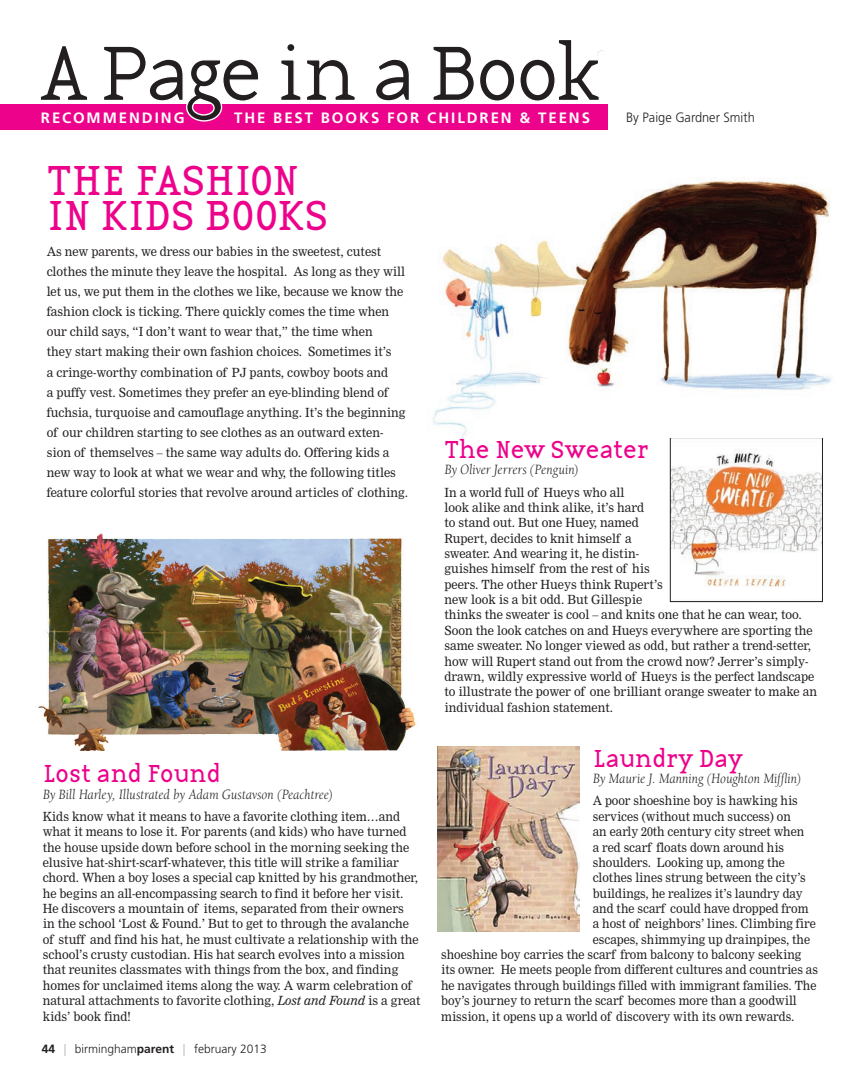
<style>
.page{position:relative;width:864px;height:1080px;background:#fff}
.page>*{position:absolute;margin:0;border:0;box-sizing:border-box;transform-origin:0 0}
.t1{font:81.45px "Base Twelve Serif";letter-spacing:-.09em;color:#231f20}
.t2{font:43.5px/34.7px "Base Twelve Serif";color:#ed028c}
.t3{font:25.5px "Base Twelve Serif";letter-spacing:-.04em;color:#ed028c}
.t4{font:700 15px "Frutiger LT Std";letter-spacing:.13em;color:#fff}
.t5{font:13.8px "Berkeley Oldstyle Book Italic DTC";letter-spacing:-.01em;color:#231f20;scale:.91 1}
.t6{font:300 13.5px "Frutiger LT Std";color:#231f20;scale:.95 1}
.t7{font:12.3px/15.3px "Nimrod Cyr";color:#231f20;scale:.96 1}
.t8{font:12.3px "Nimrod Cyr";color:#231f20;scale:.94 1}
.t9{font:300 12px "Frutiger LT Std";color:#231f20}
.s1{font-family:"Nimrod Cyr MT Inclined"}
.s2{font-weight:700}
.s3{font-stretch:condensed;color:#939598}
</style>
<div class="page">
<div style="left:0;top:104px;width:608px;height:25px;background:#ed028c"></div>
<svg style="left:186px;top:104px;width:37px;height:18px"></svg>
<img style="left:438px;top:747px;width:141px;height:184px">
<img style="left:38px;top:533px;width:378px;height:218px">
<img style="left:672px;top:449px;width:149px;height:138px">
<div style="left:670px;top:437px;width:153px;height:165px;border:1px solid #231f20"></div>
<img style="left:432px;top:180px;width:399px;height:258px">
<h1 class="t1" style="left:40px;top:22px;width:567px">A Page in a Book</h1>
<p class="t4" style="left:41px;top:109px;width:145px">RECOMMENDING</p>
<p class="t4" style="left:234px;top:109px;width:357px">THE BEST BOOKS FOR CHILDREN &amp; TEENS</p>
<p class="t6" style="left:626px;top:110px;width:137px">By Paige Gardner Smith</p>
<h2 class="t2" style="left:47px;top:162px;width:284px">THE FASHION<br>IN KIDS BOOKS</h2>
<p class="t7" style="left:47px;top:242px;width:378px;line-height:20.1px">As new parents, we dress our babies in the sweetest, cutest clothes the minute they leave the hospital. As long as they will let us, we put them in the clothes we like, because we know the fashion clock is ticking. There quickly comes the time when our child says, “I don’t want to wear that,” the time when<br>they start making their own fashion choices. Sometimes it’s<br>a cringe-worthy combination of PJ pants, cowboy boots and<br>a puffy vest. Sometimes they prefer an eye-blinding blend of fuchsia, turquoise and camouflage anything. It’s the beginning of our children starting to see clothes as an outward exten&shy;sion of themselves – the same way adults do. Offering kids a new way to look at what we wear and why, the following titles feature colorful stories that revolve around articles of clothing.</p>
<h3 class="t3" style="left:43px;top:758px;width:180px">Lost and Found</h3>
<p class="t5" style="left:43px;top:786px;width:320px">By Bill Harley, Illustrated by Adam Gustavson (Peachtree)</p>
<p class="t7" style="left:43px;top:809px;width:395px">Kids know what it means to have a favorite clothing item…and what it means to lose it. For parents (and kids) who have turned the house upside down before school in the morning seeking the elusive hat-shirt-scarf-whatever, this title will strike a familiar chord. When a boy loses a special cap knitted by his grandmother, he begins an all-encompassing search to find it before her visit.<br>He discovers a mountain of items, separated from their owners<br>in the school ‘Lost &amp; Found.’ But to get to through the avalanche of stuff and find his hat, he must cultivate a relationship with the school’s crusty custodian. His hat search evolves into a mission that reunites classmates with things from the box, and finding homes for unclaimed items along the way. A warm celebration of natural attachments to favorite clothing, <span class="s1">Lost and Found</span> is a great kids’ book find!</p>
<p class="t9" style="left:42px;top:1042px;width:227px"><span class="s2">44</span> <span class="s3">|</span> birmingham<span class="s2">parent</span> <span class="s3">|</span> february 2013</p>
<h3 class="t3" style="left:444px;top:433px;width:206px">The New Sweater</h3>
<p class="t5" style="left:444px;top:462px;width:149px">By Oliver Jerrers (Penguin)</p>
<p class="t7" style="left:444px;top:484px;width:390px">In a world full of Hueys who all<br>look alike and think alike, it’s hard<br>to stand out. But one Huey, named<br>Rupert, decides to knit himself a<br>sweater. And wearing it, he distin-<br>guishes himself from the rest of his<br>peers. The other Hueys think Rupert’s<br>new look is a bit odd. But Gillespie<br>thinks the sweater is cool – and knits one that he can wear, too.<br>Soon the look catches on and Hueys everywhere are sporting the same sweater. No longer viewed as odd, but rather a trend-setter, how will Rupert stand out from the crowd now? Jerrer’s simply&shy;drawn, wildly expressive world of Hueys is the perfect landscape to illustrate the power of one brilliant orange sweater to make an individual fashion statement.</p>
<h3 class="t3" style="left:593px;top:742px;width:152px">Laundry Day</h3>
<p class="t5" style="left:593px;top:771px;width:230px">By Maurie J. Manning (Houghton Mifflin)</p>
<p class="t8" style="left:593px;top:793px;width:220px">A poor shoeshine boy is hawking his</p>
<p class="t8" style="left:593px;top:809px;width:212px">services (without much success) on</p>
<p class="t8" style="left:593px;top:824px;width:227px">an early 20th century city street when</p>
<p class="t8" style="left:593px;top:839px;width:205px">a red scarf floats down around his</p>
<p class="t8" style="left:593px;top:855px;width:206px">shoulders. Looking up, among the</p>
<p class="t8" style="left:593px;top:870px;width:228px">clothes lines strung between the city’s</p>
<p class="t8" style="left:593px;top:886px;width:225px">buildings, he realizes it’s laundry day</p>
<p class="t8" style="left:593px;top:901px;width:231px">and the scarf could have dropped from</p>
<p class="t8" style="left:593px;top:916px;width:239px">a host of neighbors’ lines. Climbing fire</p>
<p class="t8" style="left:593px;top:932px;width:233px">escapes, shimmying up drainpipes, the</p>
<p class="t8" style="left:441px;top:947px;width:385px">shoeshine boy carries the scarf from balcony to balcony seeking</p>
<p class="t8" style="left:441px;top:962px;width:402px">its owner. He meets people from different cultures and countries as</p>
<p class="t8" style="left:441px;top:978px;width:401px">he navigates through buildings filled with immigrant families. The</p>
<p class="t8" style="left:441px;top:993px;width:380px">boy’s journey to return the scarf becomes more than a goodwill</p>
<p class="t8" style="left:441px;top:1009px;width:377px">mission, it opens up a world of discovery with its own rewards.</p>
</div>
